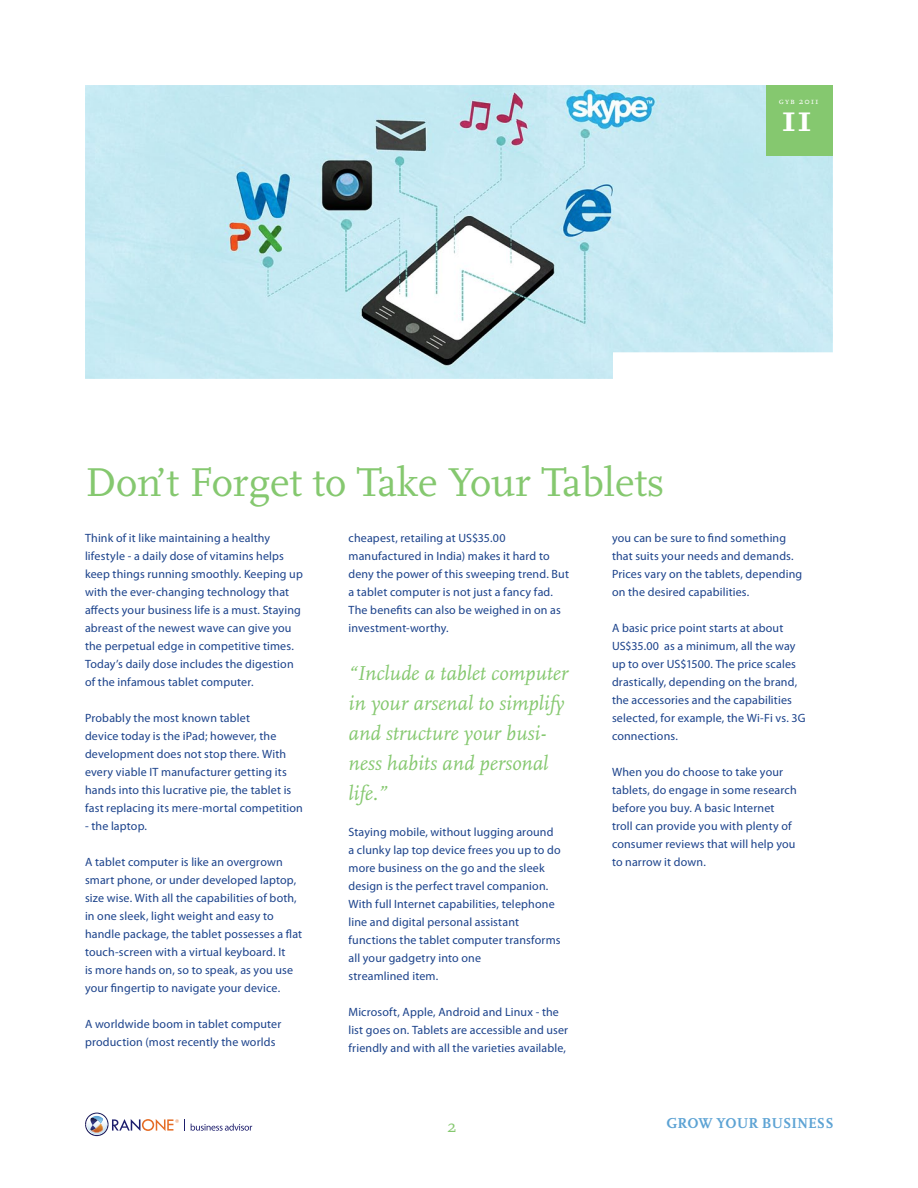
<style>
.page{position:relative;width:918px;height:1188px;background:#fff}
.page>*{position:absolute;margin:0;border:0;box-sizing:border-box;transform-origin:0 0}
.t1{font:42px "Scala";color:#85c86f}
.t2{font:700 40.2px "Scala";color:#fff}
.quote{font:italic 21px/30px "Scala";color:#85c86f}
.t3{font:18px "Scala";color:#85c86f}
.t4{font:700 15px "Scala";color:#5da3d4}
.Content{font:12px/18px "Myriad Pro";letter-spacing:.015em;color:#1b428b}
.t5{font:9px "Scala Caps";letter-spacing:.1em;color:#fff}
</style>
<div class="page">
<svg style="left:85px;top:1113px;width:94px;height:23px"></svg>
<svg style="left:190px;top:1123px;width:62px;height:8px"></svg>
<img style="left:85px;top:85px;width:748px;height:294px">
<div style="left:766px;top:85px;width:67px;height:70px;background:#85c86f"></div>
<p class="t5" style="left:779px;top:96px;width:41px">gyb 2011</p>
<p class="t2" style="left:781px;top:96px;width:33px">11</p>
<p class="t1" style="left:85px;top:459px;width:581px">Don’t Forget to Take Your Tablets</p>
<p class="Content" style="left:85px;top:529px;width:219px">Think of it like maintaining a healthy lifestyle - a daily dose of vitamins helps keep things running smoothly. Keeping up with the ever-changing technology that affects your business life is a must. Staying abreast of the newest wave can give you the perpetual edge in competitive times.<br>Today’s daily dose includes the digestion of the infamous tablet computer.</p>
<p class="Content" style="left:85px;top:709px;width:219px">Probably the most known tablet<br>device today is the iPad; however, the development does not stop there. With every viable IT manufacturer getting its hands into this lucrative pie, the tablet is fast replacing its mere-mortal competition</p>
<p class="Content" style="left:85px;top:817px;width:64px">- the laptop.</p>
<p class="Content" style="left:85px;top:853px;width:219px">A tablet computer is like an overgrown smart phone, or under developed laptop, size wise. With all the capabilities of both, in one sleek, light weight and easy to handle package, the tablet possesses a flat touch-screen with a virtual keyboard. It<br>is more hands on, so to speak, as you use your fingertip to navigate your device.</p>
<p class="Content" style="left:85px;top:1015px;width:198px">A worldwide boom in tablet computer production (most recently the worlds</p>
<p class="Content" style="left:349px;top:529px;width:222px">cheapest, retailing at US$35.00 manufactured in India) makes it hard to deny the power of this sweeping trend. But a tablet computer is not just a fancy fad.<br>The benefits can also be weighed in on as investment-worthy.</p>
<p class="quote" style="left:349px;top:659px;width:221px">“Include a tablet computer in your arsenal to simplify and structure your busi&shy;ness habits and personal life.”</p>
<p class="Content" style="left:349px;top:823px;width:214px">Staying mobile, without lugging around a clunky lap top device frees you up to do more business on the go and the sleek design is the perfect travel companion.<br>With full Internet capabilities, telephone line and digital personal assistant functions the tablet computer transforms all your gadgetry into one</p>
<p class="Content" style="left:349px;top:967px;width:91px">streamlined item.</p>
<p class="Content" style="left:349px;top:1003px;width:221px">Microsoft, Apple, Android and Linux - the list goes on. Tablets are accessible and user friendly and with all the varieties available,</p>
<p class="Content" style="left:612px;top:529px;width:192px">you can be sure to find something that suits your needs and demands.<br>Prices vary on the tablets, depending on the desired capabilities.</p>
<p class="Content" style="left:612px;top:619px;width:195px">A basic price point starts at about US$35.00 as a minimum, all the way up to over US$1500. The price scales drastically, depending on the brand, the accessories and the capabilities selected, for example, the Wi-Fi vs. 3G connections.</p>
<p class="Content" style="left:612px;top:763px;width:186px">When you do choose to take your tablets, do engage in some research before you buy. A basic Internet troll can provide you with plenty of consumer reviews that will help you to narrow it down.</p>
<p class="t3" style="left:447px;top:1116px;width:11px">2</p>
<p class="t4" style="left:666px;top:1115px;width:169px">GROW YOUR BUSINESS</p>
</div>
